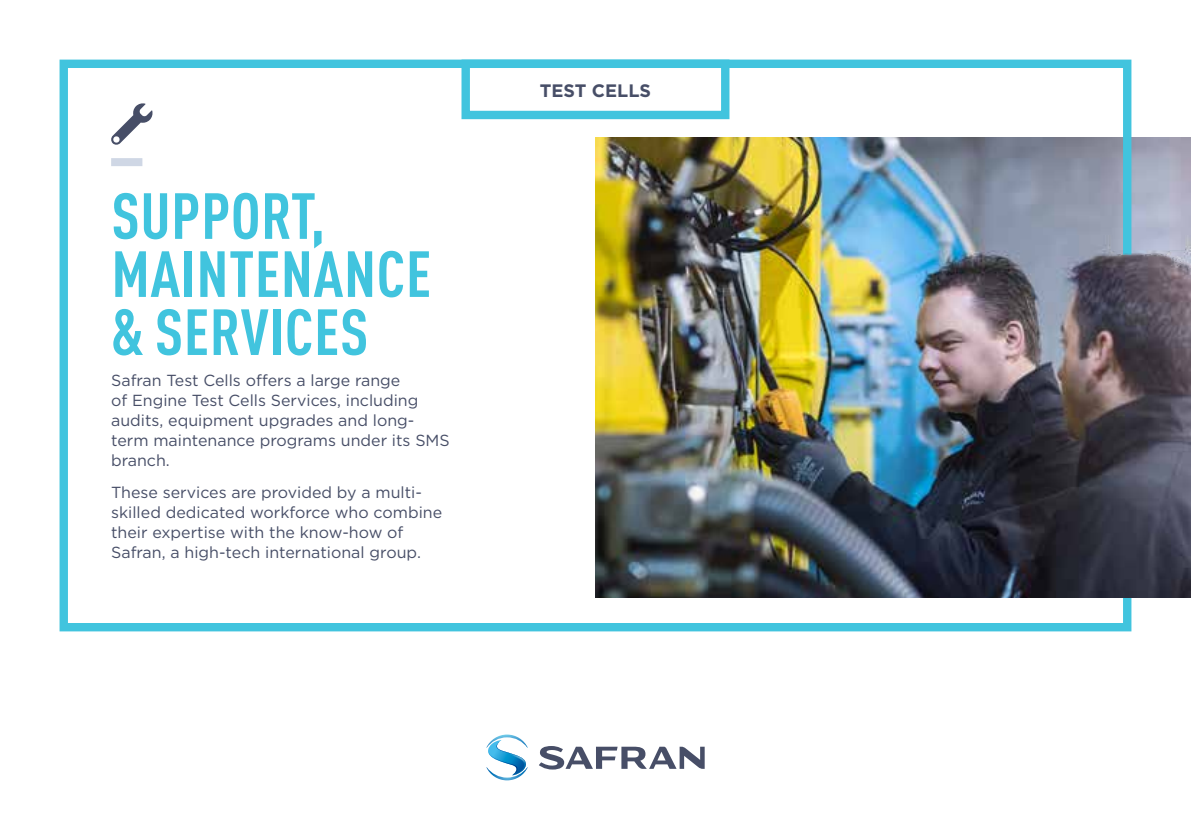
<style>
.page{position:relative;width:1191px;height:840px;background:#fff}
.page>*{position:absolute;margin:0;border:0;box-sizing:border-box;transform-origin:0 0}
.t1{font:700 condensed 64px/58px "DIN Pro";letter-spacing:.01em;color:#41c4de}
.t2{font:700 18px "Gotham";color:#474e67}
.t3{font:16px/20px "Gotham";color:#474e67}
</style>
<div class="page">
<img style="left:595px;top:137px;width:596px;height:460px">
<svg style="left:539px;top:746px;width:165px;height:23px"></svg>
<svg style="left:486px;top:734px;width:42px;height:46px"></svg>
<div style="left:60px;top:60px;width:1071px;height:571px;border:8px solid #41c4de"></div>
<div style="left:461px;top:60px;width:268px;height:59px;border:8px solid #41c4de"></div>
<img style="left:1035px;top:235px;width:156px;height:362px">
<div style="left:111px;top:158px;width:31px;height:8px;background:#cfd7e5"></div>
<svg style="left:111px;top:103px;width:42px;height:42px"></svg>
<h1 class="t1" style="left:111px;top:181px;width:322px">SUPPORT,<br>MAINTENANCE &amp; SERVICES</h1>
<p class="t3" style="left:111px;top:370px;width:340px">Safran Test Cells offers a large range<br>of Engine Test Cells Services, including audits, equipment upgrades and long&shy;term maintenance programs under its SMS branch.</p>
<p class="t3" style="left:111px;top:481px;width:332px">These services are provided by a multi&shy;skilled dedicated workforce who combine their expertise with the know-how of Safran, a high-tech international group.</p>
<p class="t2" style="left:540px;top:78px;width:113px">TEST CELLS</p>
</div>
